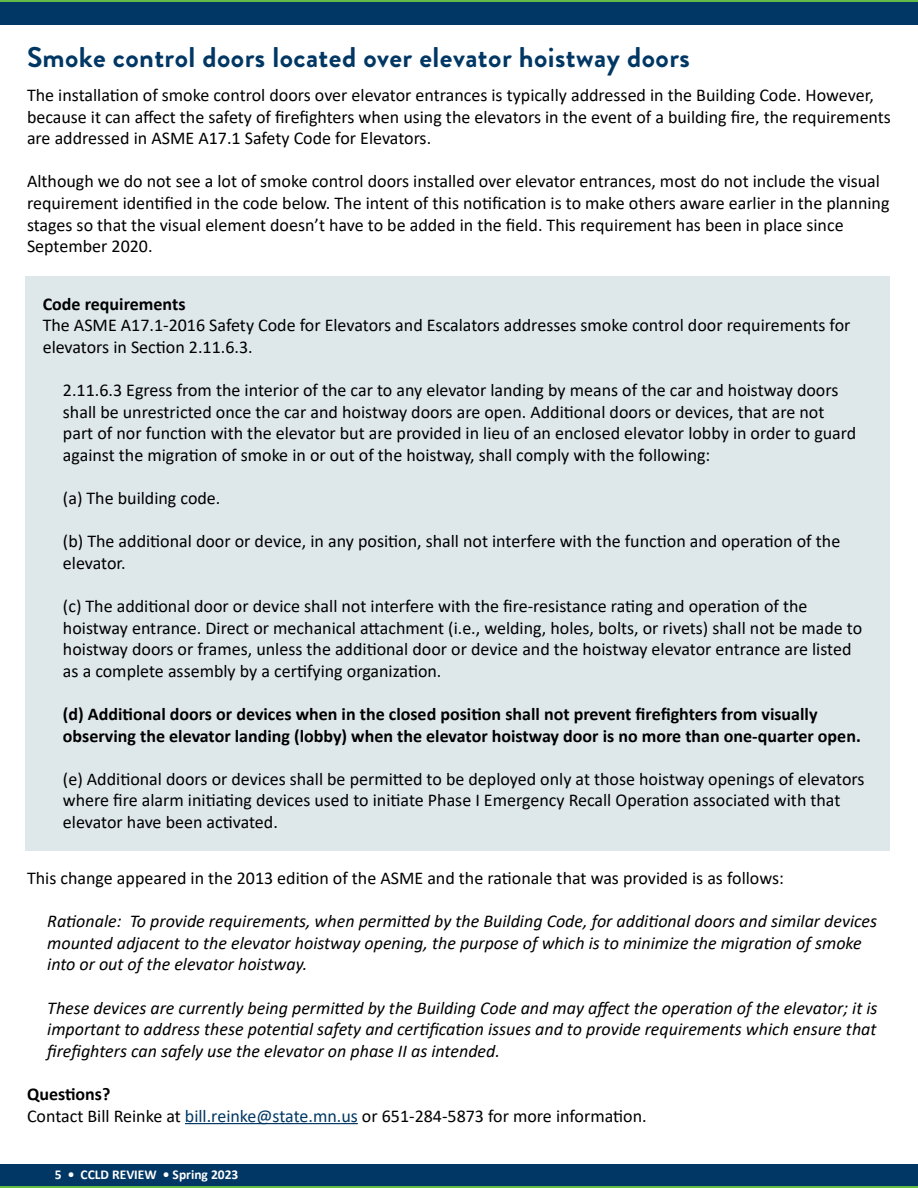
<style>
.page{position:relative;width:918px;height:1188px;background:#fff}
.page>*{position:absolute;margin:0;border:0;box-sizing:border-box;transform-origin:0 0}
.t1{font:700 28.5px "Brandon Grotesque";letter-spacing:.015em;color:#003764}
.t2{font:18px/21.6px "Calibri";color:#000}
.t3{font:italic 18px/21.6px "Calibri";color:#000}
.t4{font:700 18px/21.6px "Calibri";color:#000}
.t5{font:700 13.5px "Calibri";color:#fff}
.s1{font-weight:700}
.s2{color:#003764}
</style>
<div class="page">
<div style="left:0;top:1175px;width:918px;height:13px;background:#62bb46"></div>
<div style="left:0;top:1164px;width:918px;height:22px;background:#003764"></div>
<hr style="left:0;top:0;width:918px;height:3px;background:#62bb46">
<div style="left:0;top:2px;width:918px;height:23px;background:#003764"></div>
<div style="left:25px;top:277px;width:864px;height:574px;background:#dee7ea"></div>
<hr style="left:185px;top:1123px;width:173px;height:1px;background:#003764">
<h1 class="t1" style="left:27px;top:38px;width:664px">Smoke control doors located over elevator hoistway doors</h1>
<p class="t2" style="left:27px;top:84px;width:865px">The installation of smoke control doors over elevator entrances is typically addressed in the Building Code. However, because it can affect the safety of firefighters when using the elevators in the event of a building fire, the requirements are addressed in ASME A17.1 Safety Code for Elevators.</p>
<p class="t2" style="left:27px;top:170px;width:864px">Although we do not see a lot of smoke control doors installed over elevator entrances, most do not include the visual requirement identified in the code below. The intent of this notification is to make others aware earlier in the planning stages so that the visual element doesn’t have to be added in the field. This requirement has been in place since September 2020.</p>
<p class="t4" style="left:43px;top:293px;width:144px">Code requirements</p>
<p class="t2" style="left:43px;top:314px;width:809px">The ASME A17.1-2016 Safety Code for Elevators and Escalators addresses smoke control door requirements for elevators in Section 2.11.6.3.</p>
<p class="t2" style="left:63px;top:379px;width:795px">2.11.6.3 Egress from the interior of the car to any elevator landing by means of the car and hoistway doors shall be unrestricted once the car and hoistway doors are open. Additional doors or devices, that are not part of nor function with the elevator but are provided in lieu of an enclosed elevator lobby in order to guard against the migration of smoke in or out of the hoistway, shall comply with the following:</p>
<p class="t2" style="left:63px;top:487px;width:159px">(a) The building code.</p>
<p class="t2" style="left:63px;top:530px;width:779px">(b) The additional door or device, in any position, shall not interfere with the function and operation of the elevator.</p>
<p class="t2" style="left:63px;top:595px;width:801px">(c) The additional door or device shall not interfere with the fire-resistance rating and operation of the hoistway entrance. Direct or mechanical attachment (i.e., welding, holes, bolts, or rivets) shall not be made to hoistway doors or frames, unless the additional door or device and the hoistway elevator entrance are listed as a complete assembly by a certifying organization.</p>
<p class="t4" style="left:63px;top:703px;width:799px">(d) Additional doors or devices when in the closed position shall not prevent firefighters from visually observing the elevator landing (lobby) when the elevator hoistway door is no more than one-quarter open.</p>
<p class="t2" style="left:63px;top:768px;width:803px">(e) Additional doors or devices shall be permitted to be deployed only at those hoistway openings of elevators where fire alarm initiating devices used to initiate Phase I Emergency Recall Operation associated with that elevator have been activated.</p>
<p class="t2" style="left:27px;top:867px;width:758px">This change appeared in the 2013 edition of the ASME and the rationale that was provided is as follows:</p>
<p class="t3" style="left:47px;top:910px;width:831px">Rationale: To provide requirements, when permitted by the Building Code, for additional doors and similar devices mounted adjacent to the elevator hoistway opening, the purpose of which is to minimize the migration of smoke into or out of the elevator hoistway.</p>
<p class="t3" style="left:47px;top:996px;width:832px;text-align:justify">These devices are currently being permitted by the Building Code and may affect the operation of the elevator; it is important to address these potential safety and certification issues and to provide requirements which ensure that firefighters can safely use the elevator on phase II as intended.</p>
<p class="t2" style="left:27px;top:1083px;width:621px"><span class="s1">Questions?<br></span>Contact Bill Reinke at <span class="s2">bill.reinke@state.mn.us</span> or 651-284-5873 for more information.</p>
<p class="t5" style="left:55px;top:1165px;width:185px">5 • CCLD REVIEW • Spring 2023</p>
</div>
